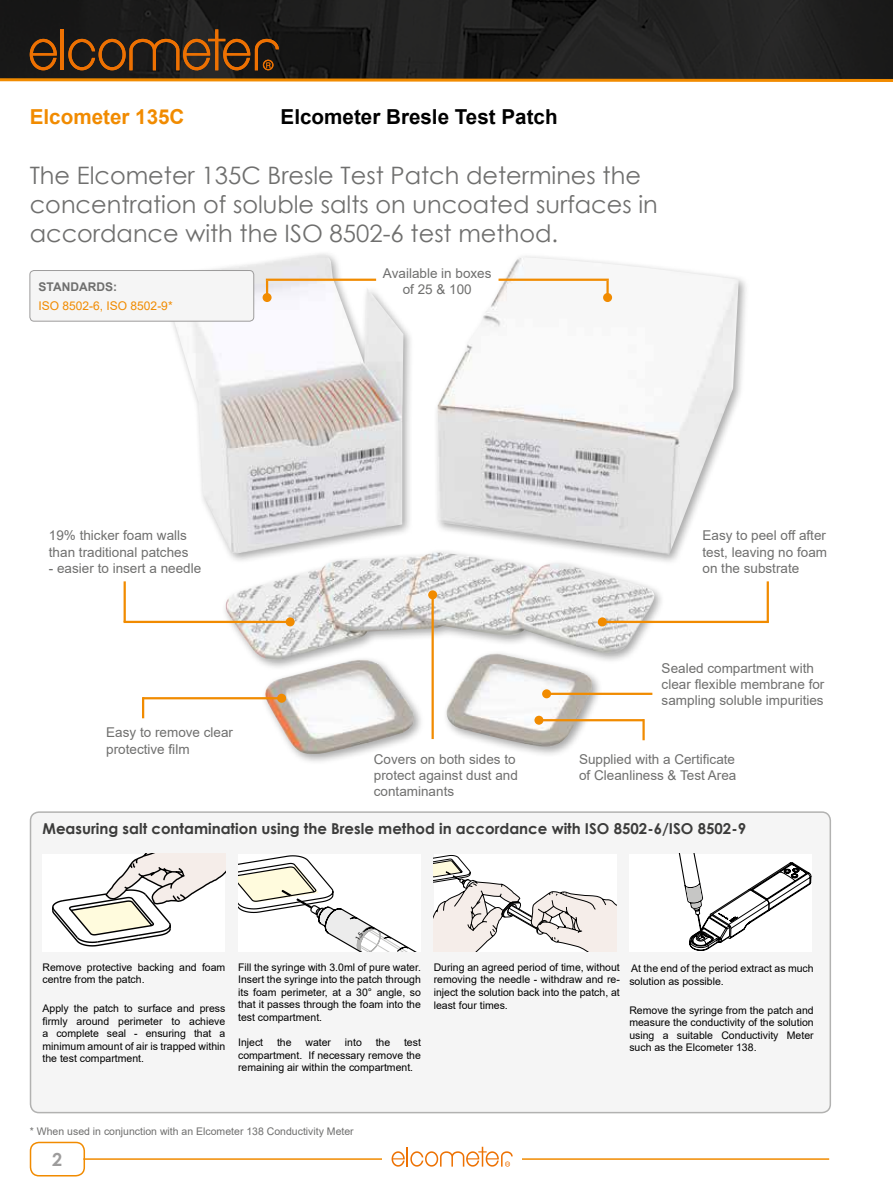
<style>
.page{position:relative;width:893px;height:1191px;background:#fff}
.page>*{position:absolute;margin:0;border:0;box-sizing:border-box;transform-origin:0 0}
.t1{font:24px/28.8px "Century Gothic";color:#6f6f6e}
.t2{font:700 20.7px "Arial";color:#000}
.t3{font:700 20.7px "Arial";color:#f18b00}
.t4{font:700 18px "Century Gothic";color:#9d9c9c}
.t5{font:700 15px "Century Gothic";color:#3c3c3b}
.t6{font:13.5px/16.2px "Arial";color:#6f6f6e}
.t7{font:12px "Arial";color:#f18b00}
.t8{font:700 12px "Arial";color:#6f6f6e}
.t9{font:10.5px/12.6px "Arial";color:#000;text-align:justify}
.t10{font:10.5px "Arial";color:#6f6f6e}
</style>
<div class="page">
<div style="left:30px;top:1141px;width:55px;height:35px;border:2px solid #f18b00;border-radius:9px"></div>
<hr style="left:83px;top:1158px;width:746px;height:1px;background:#f18b00">
<div style="left:382px;top:1139px;width:140px;height:35px;background:#fff"></div>
<svg style="left:392px;top:1146px;width:121px;height:20px"></svg>
<div style="left:0;top:0;width:893px;height:79px;background:#1f1f1f"></div>
<hr style="left:61px;top:29px;width:3px;height:41px;background:#ed7102">
<svg style="left:30px;top:39px;width:27px;height:31px"></svg>
<svg style="left:68px;top:29px;width:211px;height:41px"></svg>
<svg style="left:0;top:77px;width:893px;height:5px"></svg>
<img style="left:169px;top:254px;width:570px;height:501px">
<div style="left:31px;top:812px;width:799px;height:300px;background:#f5f5f5;border-radius:9px"></div>
<div style="left:30px;top:811px;width:801px;height:302px;border:2px solid #b2b2b1;border-radius:9px"></div>
<div style="left:43px;top:854px;width:182px;height:97px;background:#fff"></div>
<svg style="left:52px;top:854px;width:173px;height:93px"></svg>
<div style="left:629px;top:854px;width:183px;height:97px;background:#fff"></div>
<svg style="left:679px;top:854px;width:132px;height:97px"></svg>
<svg style="left:434px;top:855px;width:183px;height:96px"></svg>
<div style="left:30px;top:270px;width:224px;height:51px;background:#f5f5f5;border-radius:4px"></div>
<div style="left:30px;top:270px;width:224px;height:51px;border:1px solid #9d9c9c;border-radius:4px"></div>
<hr style="left:143px;top:697px;width:139px;height:2px;background:#f18b00">
<div style="left:277px;top:693px;width:9px;height:9px;background:#f18b00;border-radius:50%"></div>
<hr style="left:142px;top:697px;width:2px;height:21px;background:#f18b00">
<hr style="left:124px;top:621px;width:166px;height:2px;background:#f18b00">
<div style="left:286px;top:617px;width:9px;height:9px;background:#f18b00;border-radius:50%"></div>
<hr style="left:124px;top:581px;width:2px;height:41px;background:#f18b00">
<hr style="left:498px;top:279px;width:111px;height:2px;background:#f18b00">
<hr style="left:606px;top:281px;width:3px;height:16px;background:#f18b00">
<div style="left:603px;top:293px;width:9px;height:9px;background:#f18b00;border-radius:50%"></div>
<hr style="left:266px;top:279px;width:110px;height:2px;background:#f18b00">
<svg style="left:266px;top:281px;width:2px;height:12px"></svg>
<div style="left:263px;top:293px;width:9px;height:9px;background:#f18b00;border-radius:50%"></div>
<hr style="left:432px;top:595px;width:2px;height:144px;background:#f18b00">
<div style="left:428px;top:590px;width:9px;height:9px;background:#f18b00;border-radius:50%"></div>
<hr style="left:602px;top:621px;width:167px;height:2px;background:#f18b00">
<div style="left:598px;top:617px;width:9px;height:9px;background:#f18b00;border-radius:50%"></div>
<hr style="left:767px;top:581px;width:2px;height:41px;background:#f18b00">
<hr style="left:547px;top:692px;width:105px;height:3px;background:#f18b00">
<div style="left:542px;top:689px;width:9px;height:9px;background:#f18b00;border-radius:50%"></div>
<hr style="left:539px;top:719px;width:105px;height:2px;background:#f18b00">
<div style="left:534px;top:715px;width:9px;height:9px;background:#f18b00;border-radius:50%"></div>
<hr style="left:642px;top:719px;width:3px;height:21px;background:#f18b00">
<svg style="left:238px;top:855px;width:177px;height:96px"></svg>
<h2 class="t3" style="left:30px;top:103px;width:156px">Elcometer 135C</h2>
<h2 class="t2" style="left:281px;top:103px;width:279px">Elcometer Bresle Test Patch</h2>
<h1 class="t1" style="left:30px;top:160px;width:629px">The Elcometer 135C Bresle Test Patch determines the concentration of soluble salts on uncoated surfaces in accordance with the ISO 8502-6 test method.</h1>
<p class="t8" style="left:39px;top:278px;width:80px">STANDARDS:</p>
<p class="t7" style="left:39px;top:297px;width:136px">ISO 8502-6, ISO 8502-9*</p>
<p class="t6" style="left:49px;top:527px;width:141px">19% thicker foam walls than traditional patches</p>
<p class="t6" style="left:49px;top:560px;width:154px">- easier to insert a needle</p>
<p class="t6" style="left:106px;top:724px;width:128px">Easy to remove clear protective film</p>
<p class="t6" style="left:383px;top:265px;width:110px;text-align:center">Available in boxes of 25 &amp; 100</p>
<p class="t6" style="left:374px;top:751px;width:146px">Covers on both sides to protect against dust and contaminants</p>
<p class="t6" style="left:702px;top:527px;width:126px;text-align:justify">Easy to peel off after test, leaving no foam on the substrate</p>
<p class="t6" style="left:662px;top:660px;width:164px">Sealed compartment with clear flexible membrane for sampling soluble impurities</p>
<p class="t6" style="left:579px;top:751px;width:159px">Supplied with a Certificate of Cleanliness &amp; Test Area</p>
<h3 class="t5" style="left:43px;top:817px;width:705px">Measuring salt contamination using the Bresle method in accordance with ISO 8502-6/ISO 8502-9</h3>
<p class="t9" style="left:43px;top:960px;width:184px">Remove protective backing and foam centre from the patch.</p>
<p class="t9" style="left:43px;top:1002px;width:184px">Apply the patch to surface and press firmly around perimeter to achieve a complete seal - ensuring that a minimum amount of air is trapped within the test compartment.</p>
<p class="t9" style="left:238px;top:960px;width:184px">Fill the syringe with 3.0ml of pure water.<br>Insert the syringe into the patch through its foam perimeter, at a 30° angle, so that it passes through the foam into the test compartment.</p>
<p class="t9" style="left:238px;top:1036px;width:27px">Inject</p>
<p class="t9" style="left:277px;top:1036px;width:16px">the</p>
<p class="t9" style="left:305px;top:1036px;width:27px">water</p>
<p class="t9" style="left:345px;top:1036px;width:18px">into</p>
<p class="t9" style="left:376px;top:1036px;width:16px">the</p>
<p class="t9" style="left:238px;top:1036px;width:184px;text-indent:166px">test compartment. If necessary remove the remaining air within the compartment.</p>
<p class="t9" style="left:434px;top:960px;width:188px">During an agreed period of time, without removing the needle - withdraw and re&shy;inject the solution back into the patch, at least four times.</p>
<p class="t9" style="left:629px;top:962px;width:186px">At the end of the period extract as much solution as possible.</p>
<p class="t9" style="left:629px;top:1003px;width:186px">Remove the syringe from the patch and measure the conductivity of the solution using a suitable Conductivity Meter such as the Elcometer 138.</p>
<p class="t10" style="left:30px;top:1124px;width:325px">* When used in conjunction with an Elcometer 138 Conductivity Meter</p>
<h3 class="t4" style="left:52px;top:1145px;width:12px">2</h3>
</div>
